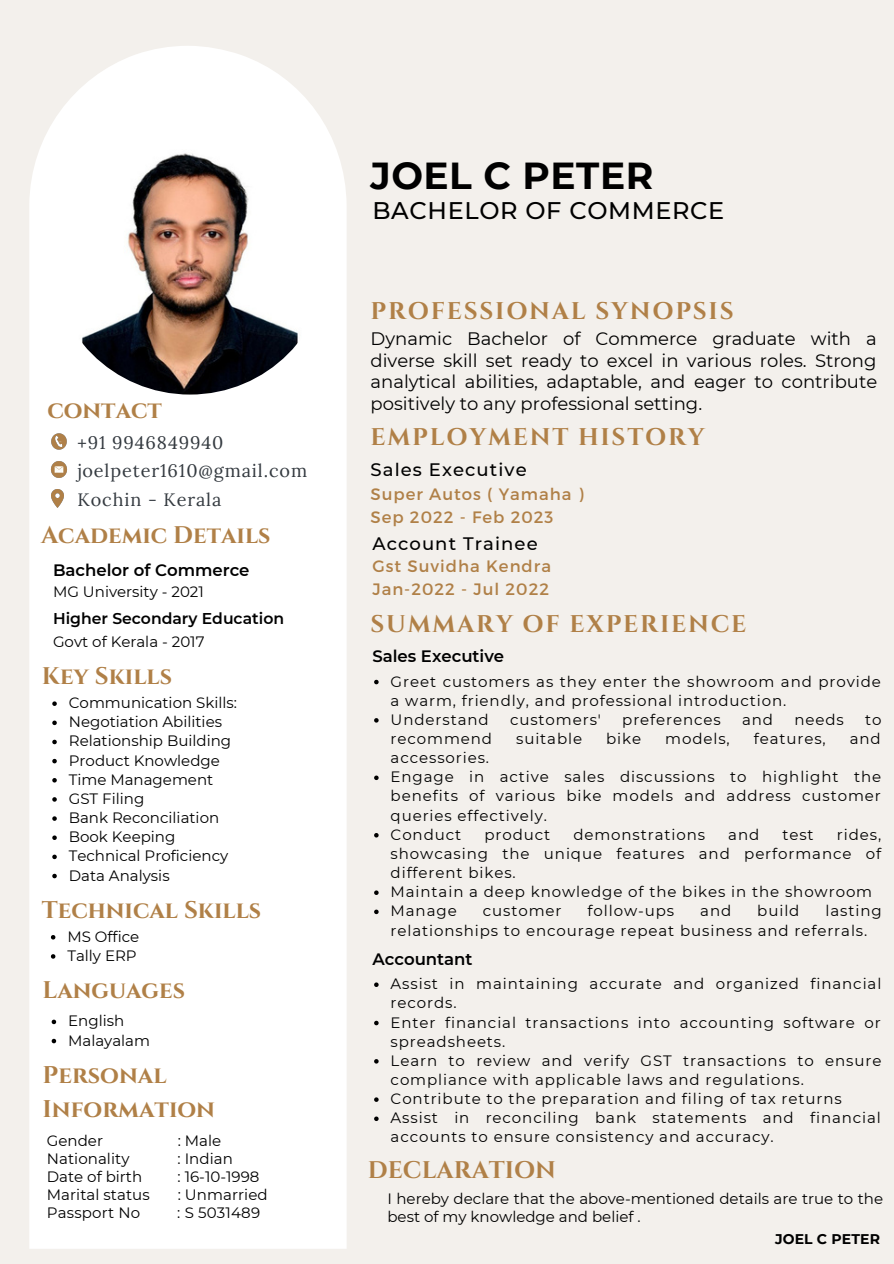
<style>
.page{position:relative;width:894px;height:1264px;background:#fff}
.page>*{position:absolute;margin:0;border:0;box-sizing:border-box;transform-origin:0 0}
.t1{font:700 37.5px "Montserrat";letter-spacing:.015em;color:#000}
.t2{font:700 24.15px/33.8px "Cinzel";color:#b08047}
.t3{font:700 24px "Cinzel";color:#b08047}
.t4{font:700 24px "Cinzel";letter-spacing:.075em;color:#b08047}
.t5{font:500 24px "Montserrat";letter-spacing:.025em;color:#000}
.t6{font:18px/21.5px "Montserrat";color:#000;text-align:justify}
.t7{font:18px "Lora";letter-spacing:.05em;color:#343a40}
.t8{font:500 18px "Montserrat";letter-spacing:.06em;color:#000}
.t9{font:16.5px "Montserrat";letter-spacing:.06em;color:#b08047}
.t10{font:600 16.5px "Montserrat";color:#000}
.t11{font:600 15.6px "Montserrat";color:#000}
.t12{font:15px/19.2px "Montserrat";letter-spacing:.06em;color:#000}
.t13{font:15px/18px "Montserrat";color:#000}
.t14{font:15px "Montserrat";letter-spacing:.005em;color:#000}
.t15{font:15px "Montserrat";letter-spacing:.01em;color:#000}
.t16{font:700 13.95px "Montserrat";letter-spacing:.01em;color:#000}
</style>
<div class="page">
<div style="left:0;top:0;width:893px;height:1263px;background:#f3f0ec"></div>
<div style="left:29px;top:46px;width:317px;height:1202px;background:#fff"></div>
<img style="left:51px;top:117px;width:277px;height:277px;border-radius:50%">
<img style="left:49px;top:460px;width:19px;height:19px">
<img style="left:49px;top:432px;width:19px;height:19px">
<svg style="left:374px;top:679px;width:4px;height:5px"></svg>
<svg style="left:374px;top:718px;width:4px;height:4px"></svg>
<svg style="left:374px;top:775px;width:4px;height:5px"></svg>
<svg style="left:374px;top:833px;width:4px;height:4px"></svg>
<svg style="left:374px;top:890px;width:4px;height:5px"></svg>
<svg style="left:374px;top:909px;width:4px;height:5px"></svg>
<svg style="left:52px;top:701px;width:5px;height:5px"></svg>
<svg style="left:52px;top:720px;width:5px;height:5px"></svg>
<svg style="left:52px;top:739px;width:5px;height:5px"></svg>
<svg style="left:52px;top:759px;width:5px;height:4px"></svg>
<svg style="left:52px;top:778px;width:5px;height:4px"></svg>
<svg style="left:52px;top:797px;width:5px;height:4px"></svg>
<svg style="left:52px;top:816px;width:5px;height:4px"></svg>
<svg style="left:52px;top:835px;width:5px;height:5px"></svg>
<svg style="left:52px;top:854px;width:5px;height:5px"></svg>
<svg style="left:52px;top:873px;width:5px;height:5px"></svg>
<img style="left:51px;top:490px;width:13px;height:18px">
<svg style="left:51px;top:935px;width:4px;height:4px"></svg>
<svg style="left:51px;top:954px;width:4px;height:4px"></svg>
<svg style="left:374px;top:982px;width:4px;height:5px"></svg>
<svg style="left:374px;top:1020px;width:4px;height:5px"></svg>
<svg style="left:374px;top:1059px;width:4px;height:4px"></svg>
<svg style="left:374px;top:1097px;width:4px;height:4px"></svg>
<svg style="left:374px;top:1116px;width:4px;height:4px"></svg>
<svg style="left:52px;top:1019px;width:4px;height:5px"></svg>
<svg style="left:52px;top:1038px;width:4px;height:5px"></svg>
<p class="t3" style="left:47px;top:395px;width:116px">contact</p>
<p class="t7" style="left:78px;top:431px;width:147px">+91 9946849940</p>
<p class="t7" style="left:78px;top:459px;width:231px">joelpeter1610@gmail.com</p>
<p class="t7" style="left:78px;top:487px;width:145px">Kochin - Kerala</p>
<p class="t3" style="left:41px;top:519px;width:231px">Academic Details</p>
<p class="t10" style="left:53px;top:560px;width:198px">Bachelor of Commerce</p>
<p class="t13" style="left:53px;top:583px;width:152px">MG University - 2021</p>
<p class="t11" style="left:53px;top:608px;width:232px">Higher Secondary Education</p>
<p class="t13" style="left:53px;top:632px;width:153px">Govt of Kerala - 2017</p>
<p class="t3" style="left:42px;top:661px;width:132px">Key Skills</p>
<p class="t13" style="left:69px;top:693px;width:170px">Communication Skills:</p>
<p class="t13" style="left:69px;top:713px;width:155px">Negotiation Abilities</p>
<p class="t13" style="left:69px;top:732px;width:164px">Relationship Building</p>
<p class="t13" style="left:69px;top:751px;width:153px">Product Knowledge</p>
<p class="t13" style="left:69px;top:770px;width:146px">Time Management</p>
<p class="t13" style="left:69px;top:789px;width:77px">GST Filing</p>
<p class="t13" style="left:69px;top:808px;width:152px">Bank Reconciliation</p>
<p class="t13" style="left:69px;top:827px;width:108px">Book Keeping</p>
<p class="t13" style="left:69px;top:847px;width:161px">Technical Proficiency</p>
<p class="t13" style="left:69px;top:866px;width:102px">Data Analysis</p>
<p class="t3" style="left:42px;top:894px;width:221px">Technical Skills</p>
<p class="t13" style="left:67px;top:927px;width:73px">MS Office</p>
<p class="t13" style="left:67px;top:946px;width:71px">Tally ERP</p>
<p class="t3" style="left:43px;top:975px;width:144px">Languages</p>
<p class="t13" style="left:68px;top:1012px;width:58px">English</p>
<p class="t13" style="left:68px;top:1031px;width:83px">Malayalam</p>
<p class="t2" style="left:43px;top:1058px;width:174px">Personal<br>Information</p>
<p class="t12" style="left:47px;top:1130px;width:58px">Gender</p>
<p class="t12" style="left:178px;top:1130px;width:45px">: Male</p>
<p class="t14" style="left:47px;top:1148px;width:84px">Nationality</p>
<p class="t12" style="left:177px;top:1148px;width:57px">: Indian</p>
<p class="t13" style="left:47px;top:1167px;width:97px">Date of birth</p>
<p class="t12" style="left:177px;top:1166px;width:83px">: 16-10-1998</p>
<p class="t14" style="left:47px;top:1184px;width:104px">Marital status</p>
<p class="t14" style="left:178px;top:1184px;width:91px">: Unmarried</p>
<p class="t15" style="left:47px;top:1202px;width:95px">Passport No</p>
<p class="t15" style="left:177px;top:1202px;width:84px">: S 5031489</p>
<p class="t1" style="left:370px;top:152px;width:284px">JOEL C PETER</p>
<p class="t5" style="left:372px;top:196px;width:353px">BACHELOR OF COMMERCE</p>
<p class="t4" style="left:370px;top:296px;width:364px">PROFESSIONAL SYNOPSIS</p>
<p class="t6" style="left:370px;top:328px;width:508px">Dynamic Bachelor of Commerce graduate with a diverse skill set ready to excel in various roles. Strong analytical abilities, adaptable, and eager to contribute positively to any professional setting.</p>
<p class="t4" style="left:370px;top:421px;width:335px">EMPLOYMENT HISTORY</p>
<p class="t8" style="left:370px;top:458px;width:158px">Sales Executive</p>
<p class="t9" style="left:370px;top:483px;width:214px">Super Autos ( Yamaha )</p>
<p class="t9" style="left:370px;top:506px;width:184px">Sep 2022 - Feb 2023</p>
<p class="t8" style="left:372px;top:532px;width:167px">Account Trainee</p>
<p class="t9" style="left:372px;top:555px;width:180px">Gst Suvidha Kendra</p>
<p class="t9" style="left:372px;top:578px;width:178px">Jan-2022 - Jul 2022</p>
<p class="t4" style="left:370px;top:608px;width:377px">SUMMARY OF EXPERIENCE</p>
<p class="t10" style="left:372px;top:646px;width:133px">Sales Executive</p>
<p class="t12" style="left:390px;top:671px;width:491px">Greet customers as they enter the showroom and provide a warm, friendly, and professional introduction.</p>
<p class="t12" style="left:390px;top:710px;width:100px">Understand</p>
<p class="t12" style="left:510px;top:710px;width:92px">customers'</p>
<p class="t12" style="left:622px;top:710px;width:100px">preferences</p>
<p class="t12" style="left:742px;top:710px;width:32px">and</p>
<p class="t12" style="left:794px;top:710px;width:51px">needs</p>
<p class="t12" style="left:864px;top:710px;width:18px">to</p>
<p class="t12" style="left:390px;top:729px;width:103px">recommend</p>
<p class="t12" style="left:516px;top:729px;width:68px">suitable</p>
<p class="t12" style="left:606px;top:729px;width:36px">bike</p>
<p class="t12" style="left:665px;top:729px;width:66px">models,</p>
<p class="t12" style="left:753px;top:729px;width:74px">features,</p>
<p class="t12" style="left:849px;top:729px;width:32px">and</p>
<p class="t12" style="left:390px;top:748px;width:100px">accessories.</p>
<p class="t12" style="left:390px;top:767px;width:492px;text-align:justify">Engage in active sales discussions to highlight the benefits of various bike models and address customer queries effectively.</p>
<p class="t12" style="left:390px;top:824px;width:72px">Conduct</p>
<p class="t12" style="left:484px;top:824px;width:67px">product</p>
<p class="t12" style="left:573px;top:824px;width:133px">demonstrations</p>
<p class="t12" style="left:728px;top:824px;width:32px">and</p>
<p class="t12" style="left:782px;top:824px;width:33px">test</p>
<p class="t12" style="left:390px;top:824px;width:492px;text-align:justify;text-indent:446px">rides, showcasing the unique features and performance of different bikes.</p>
<p class="t12" style="left:390px;top:882px;width:483px">Maintain a deep knowledge of the bikes in the showroom</p>
<p class="t12" style="left:390px;top:901px;width:68px">Manage</p>
<p class="t12" style="left:482px;top:901px;width:80px">customer</p>
<p class="t12" style="left:587px;top:901px;width:88px">follow-ups</p>
<p class="t12" style="left:700px;top:901px;width:32px">and</p>
<p class="t12" style="left:757px;top:901px;width:44px">build</p>
<p class="t12" style="left:390px;top:901px;width:492px;text-indent:434px">lasting relationships to encourage repeat business and referrals.</p>
<p class="t10" style="left:372px;top:948px;width:102px">Accountant</p>
<p class="t12" style="left:390px;top:974px;width:492px">Assist in maintaining accurate and organized financial records.</p>
<p class="t12" style="left:390px;top:1012px;width:491px">Enter financial transactions into accounting software or spreadsheets.</p>
<p class="t12" style="left:390px;top:1050px;width:492px">Learn to review and verify GST transactions to ensure compliance with applicable laws and regulations.</p>
<p class="t12" style="left:390px;top:1089px;width:452px">Contribute to the preparation and filing of tax returns</p>
<p class="t12" style="left:390px;top:1108px;width:491px">Assist in reconciling bank statements and financial accounts to ensure consistency and accuracy.</p>
<p class="t3" style="left:368px;top:1154px;width:190px">DECLARATION</p>
<p class="t13" style="left:387px;top:1189px;width:497px">I hereby declare that the above-mentioned details are true to the best of my knowledge and belief .</p>
<p class="t16" style="left:774px;top:1230px;width:106px">JOEL C PETER</p>
</div>
